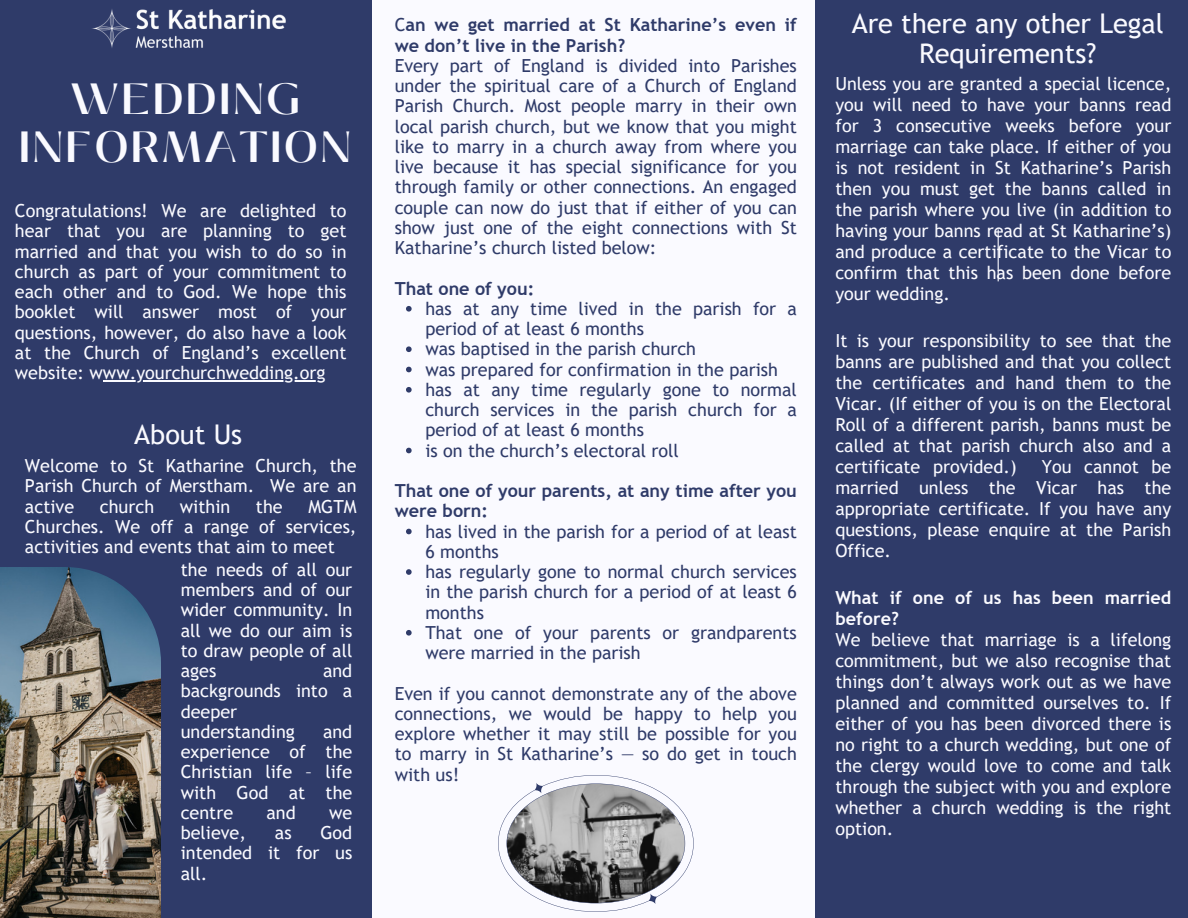
<style>
.page{position:relative;width:1188px;height:918px;background:#2f3b69}
.page>*{position:absolute;margin:0;border:0;box-sizing:border-box;transform-origin:0 0}
.t1{font:600 43.5px/47.8px "Black Mango";letter-spacing:.065em;color:#fafaff;text-align:center}
.t2{font:27.15px/29.2px "Trebuchet MS";color:#fafaff;text-align:center}
.t3{font:18px/21px "Trebuchet MS";color:#fafaff;text-align:justify}
.t4{font:18px/20.2px "Trebuchet MS";color:#2f3b69;text-align:justify}
.t5{font:700 18px/20.2px "Trebuchet MS";color:#2f3b69}
.t6{font:700 18px/21px "Trebuchet MS";color:#fafaff}
.s1{font-weight:400}
</style>
<div class="page">
<div style="left:373px;top:0;width:442px;height:918px;background:#fafaff"></div>
<svg style="left:498px;top:775px;width:196px;height:137px"></svg>
<hr style="left:998px;top:229px;width:1px;height:52px;background:#fafaff">
<img style="left:0;top:567px;width:161px;height:351px">
<img style="left:92px;top:9px;width:193px;height:39px">
<hr style="left:103px;top:380px;width:223px;height:1px;background:#fafaff">
<svg style="left:406px;top:306px;width:6px;height:6px"></svg>
<svg style="left:406px;top:346px;width:6px;height:6px"></svg>
<svg style="left:406px;top:367px;width:6px;height:5px"></svg>
<svg style="left:406px;top:387px;width:6px;height:6px"></svg>
<svg style="left:406px;top:448px;width:6px;height:5px"></svg>
<svg style="left:406px;top:529px;width:6px;height:5px"></svg>
<svg style="left:406px;top:569px;width:6px;height:6px"></svg>
<svg style="left:406px;top:630px;width:6px;height:6px"></svg>
<h2 class="t1" style="left:19px;top:76px;width:333px">WEDDING<br>INFORMATION</h2>
<p class="t3" style="left:15px;top:200px;width:333px;line-height:20.2px">Congratulations! We are delighted to hear that you are planning to get married and that you wish to do so in church as part of your commitment to each other and to God. We hope this booklet will answer most of your questions, however, do also have a look at the Church of England’s excellent website: www.yourchurchwedding.org</p>
<p class="t2" style="left:134px;top:420px;width:109px">About Us</p>
<p class="t3" style="left:25px;top:455px;width:333px;line-height:20.2px">Welcome to St Katharine Church, the Parish Church of Merstham. We are an active</p>
<p class="t3" style="left:100px;top:496px;width:56px">church</p>
<p class="t3" style="left:180px;top:496px;width:52px">within</p>
<p class="t3" style="left:256px;top:496px;width:28px">the</p>
<p class="t3" style="left:25px;top:496px;width:333px;line-height:20.2px;text-indent:283px">MGTM Churches. We off a range of services, activities and events that aim to meet</p>
<p class="t3" style="left:181px;top:559px;width:173px;line-height:20.2px">the needs of all our members and of our wider community. In all we do our aim is to draw people of all ages</p>
<p class="t3" style="left:181px;top:661px;width:173px;line-height:20.2px;text-align:left;text-indent:142px">and backgrounds into a deeper understanding</p>
<p class="t3" style="left:181px;top:721px;width:173px;line-height:20.2px;text-indent:142px">and experience of the Christian life – life with God at the centre</p>
<p class="t3" style="left:267px;top:802px;width:31px">and</p>
<p class="t3" style="left:329px;top:802px;width:25px">we</p>
<p class="t3" style="left:181px;top:823px;width:173px;line-height:20.2px;text-indent:140px">God intended it for us all.</p>
<p class="t3" style="left:181px;top:822px;width:67px">believe,</p>
<p class="t3" style="left:275px;top:822px;width:18px">as</p>
<p class="t5" style="left:395px;top:15px;width:404px"><span class="s1">C</span>an we get married at St Katharine’s even if we don’t live in the Parish?</p>
<h3 class="t4" style="left:395px;top:55px;width:404px">Every part of England is divided into Parishes under the spiritual care of a Church of England Parish Church. Most people marry in their own local parish church, but we know that you might like to marry in a church away from where you live because it has special significance for you through family or other connections. An engaged couple can now do just that if either of you can show just one of the eight connections with St Katharine’s church listed below:</h3>
<p class="t5" style="left:395px;top:278px;width:141px">That one of you:</p>
<p class="t4" style="left:425px;top:298px;width:373px">has at any time lived in the parish for a period of at least 6 months</p>
<p class="t4" style="left:425px;top:339px;width:272px">was baptised in the parish church</p>
<p class="t4" style="left:425px;top:359px;width:354px">was prepared for confirmation in the parish</p>
<h2 class="t4" style="left:425px;top:379px;width:373px">has at any time regularly gone to normal church services in the parish church for a period of at least 6 months</h2>
<p class="t4" style="left:425px;top:440px;width:255px">is on the church’s electoral roll</p>
<p class="t5" style="left:395px;top:481px;width:404px">That one of your parents, at any time after you were born:</p>
<p class="t4" style="left:425px;top:521px;width:373px">has lived in the parish for a period of at least<br>6 months</p>
<p class="t4" style="left:425px;top:562px;width:373px">has regularly gone to normal church services in the parish church for a period of at least 6 months</p>
<p class="t4" style="left:425px;top:622px;width:373px">That one of your parents or grandparents were married in the parish</p>
<p class="t4" style="left:395px;top:683px;width:404px">Even if you cannot demonstrate any of the above connections, we would be happy to help you explore whether it may still be possible for you to marry in St Katharine’s — so do get in touch with us!</p>
<h2 class="t2" style="left:852px;top:9px;width:313px">Are there any other Legal<br>Requirements?</h2>
<p class="t3" style="left:835px;top:73px;width:337px">Unless you are granted a special licence, you will need to have your banns read for 3 consecutive weeks before your marriage can take place. If either of you is not resident in St Katharine’s Parish then you must get the banns called in the parish where you live (in addition to having your banns read at St Katharine’s) and produce a certificate to the Vicar to confirm that this has been done before your wedding.</p>
<p class="t3" style="left:835px;top:330px;width:337px">It is your responsibility to see that the banns are published and that you collect the certificates and hand them to the Vicar. (If either of you is on the Electoral Roll of a different parish, banns must be called at that parish church also and a certificate provided.)</p>
<p class="t3" style="left:835px;top:456px;width:337px;text-indent:206px">You cannot be married unless the Vicar has the appropriate certificate. If you have any questions, please enquire at the Parish Office.</p>
<p class="t6" style="left:835px;top:587px;width:337px">What if one of us has been married before?</p>
<p class="t3" style="left:835px;top:629px;width:337px">We believe that marriage is a lifelong commitment, but we also recognise that things don’t always work out as we have planned and committed ourselves to. If either of you has been divorced there is no right to a church wedding, but one of the clergy would love to come and talk through the subject with you and explore whether a church wedding is the right option.</p>
</div>
